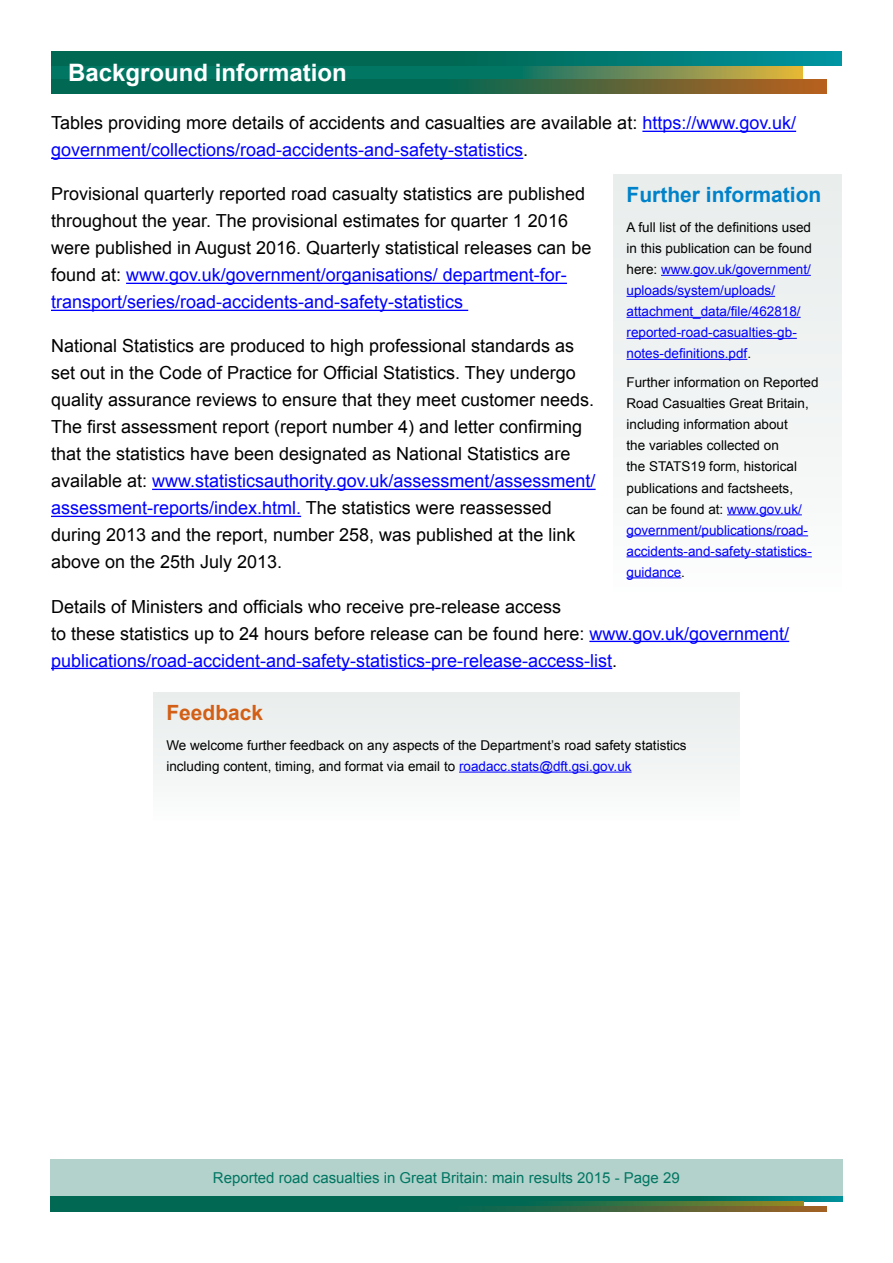
<style>
.page{position:relative;width:893px;height:1263px;background:#fff}
.page>*{position:absolute;margin:0;border:0;box-sizing:border-box;transform-origin:0 0}
.t1{font:700 24px "Arial";color:#fff}
.t2{font:700 21px "Arial";color:#0082ca}
.t3{font:700 21px "Arial";color:#d25f15}
.bold_intro_text{font:18px/27px "Arial";color:#000}
.bold_intro_text-2{font:18px/27px "Arial";color:#00f}
.t4{font:15px "Arial";color:#007662}
.t5{font:13.5px/21px "Arial";color:#000}
.t6{font:13.5px/21px "Arial";color:#00f}
.s1{color:#000}
.s2{color:#00f}
</style>
<div class="page">
<hr style="left:642px;top:131px;width:154px;height:1px;background:#00f">
<hr style="left:51px;top:158px;width:472px;height:1px;background:#00f">
<hr style="left:126px;top:283px;width:441px;height:1px;background:#00f">
<hr style="left:51px;top:310px;width:417px;height:1px;background:#00f">
<hr style="left:152px;top:489px;width:444px;height:1px;background:#00f">
<hr style="left:51px;top:516px;width:250px;height:1px;background:#00f">
<hr style="left:589px;top:641px;width:200px;height:1px;background:#00f">
<hr style="left:51px;top:668px;width:561px;height:1px;background:#00f">
<svg style="left:51px;top:65px;width:752px;height:15px;background:#2c7d5b"></svg>
<svg style="left:51px;top:51px;width:791px;height:14px;background:#007265"></svg>
<svg style="left:51px;top:80px;width:775px;height:14px;background:#306544"></svg>
<div style="left:614px;top:174px;width:228px;height:417px;background:#f0f3f3"></div>
<hr style="left:661px;top:275px;width:150px;height:1px;background:#00f">
<hr style="left:626px;top:296px;width:149px;height:1px;background:#00f">
<hr style="left:626px;top:317px;width:175px;height:1px;background:#00f">
<hr style="left:626px;top:338px;width:171px;height:1px;background:#00f">
<hr style="left:626px;top:359px;width:121px;height:1px;background:#00f">
<hr style="left:727px;top:514px;width:75px;height:1px;background:#00f">
<hr style="left:626px;top:535px;width:182px;height:1px;background:#00f">
<hr style="left:626px;top:556px;width:186px;height:1px;background:#00f">
<hr style="left:626px;top:577px;width:55px;height:1px;background:#00f">
<div style="left:154px;top:692px;width:585px;height:129px;background:#f1f4f3"></div>
<hr style="left:459px;top:771px;width:173px;height:1px;background:#00f">
<div style="left:50px;top:1160px;width:792px;height:36px;background:#b3d2cb"></div>
<svg style="left:50px;top:1196px;width:792px;height:5px;background:#006b59"></svg>
<svg style="left:50px;top:1201px;width:753px;height:5px;background:#1b6d4a"></svg>
<svg style="left:50px;top:1206px;width:777px;height:6px;background:#256647"></svg>
<p class="t1" style="left:68px;top:57px;width:280px">Background information</p>
<p class="bold_intro_text-2" style="left:51px;top:110px;width:747px"><span class="s1">Tables providing more details of accidents and casualties are available at:</span> https://www.gov.uk/ government/collections/road-accidents-and-safety-statistics<span class="s1">.</span></p>
<p class="bold_intro_text" style="left:51px;top:181px;width:542px">Provisional quarterly reported road casualty statistics are published throughout the year. The provisional estimates for quarter 1 2016 were published in August 2016. Quarterly statistical releases can be found at: <span class="s2">www.gov.uk/government/organisations/ department-for&shy;transport/series/road-accidents-and-safety-statistics</span></p>
<p class="bold_intro_text" style="left:51px;top:333px;width:546px">National Statistics are produced to high professional standards as set out in the Code of Practice for Official Statistics. They undergo quality assurance reviews to ensure that they meet customer needs.<br>The first assessment report (report number 4) and letter confirming that the statistics have been designated as National Statistics are available at: <span class="s2">www.statisticsauthority.gov.uk/assessment/assessment/ assessment-reports/index.html.</span> The statistics were reassessed during 2013 and the report, number 258, was published at the link above on the 25th July 2013.</p>
<p class="bold_intro_text" style="left:51px;top:593px;width:740px">Details of Ministers and officials who receive pre-release access<br>to these statistics up to 24 hours before release can be found here: <span class="s2">www.gov.uk/government/ publications/road-accident-and-safety-statistics-pre-release-access-list</span>.</p>
<p class="t2" style="left:626px;top:181px;width:196px">Further information</p>
<p class="t6" style="left:626px;top:217px;width:187px"><span class="s1">A full list of the definitions used in this publication can be found here:</span> www.gov.uk/government/ uploads/system/uploads/ attachment_data/file/462818/ reported-road-casualties-gb&shy;notes-definitions.pdf<span class="s1">.</span></p>
<p class="t5" style="left:626px;top:372px;width:194px">Further information on Reported<br>Road Casualties Great Britain, including information about<br>the variables collected on<br>the STATS19 form, historical publications and factsheets,<br>can be found at: <span class="s2">www.gov.uk/ government/publications/road&shy;accidents-and-safety-statistics&shy;guidance</span>.</p>
<p class="t3" style="left:166px;top:699px;width:98px">Feedback</p>
<p class="t5" style="left:166px;top:734px;width:522px">We welcome further feedback on any aspects of the Department’s road safety statistics including content, timing, and format via email to <span class="s2">roadacc.stats@dft.gsi.gov.uk</span></p>
<p class="t4" style="left:213px;top:1168px;width:468px">Reported road casualties in Great Britain: main results 2015 - Page 29</p>
</div>
